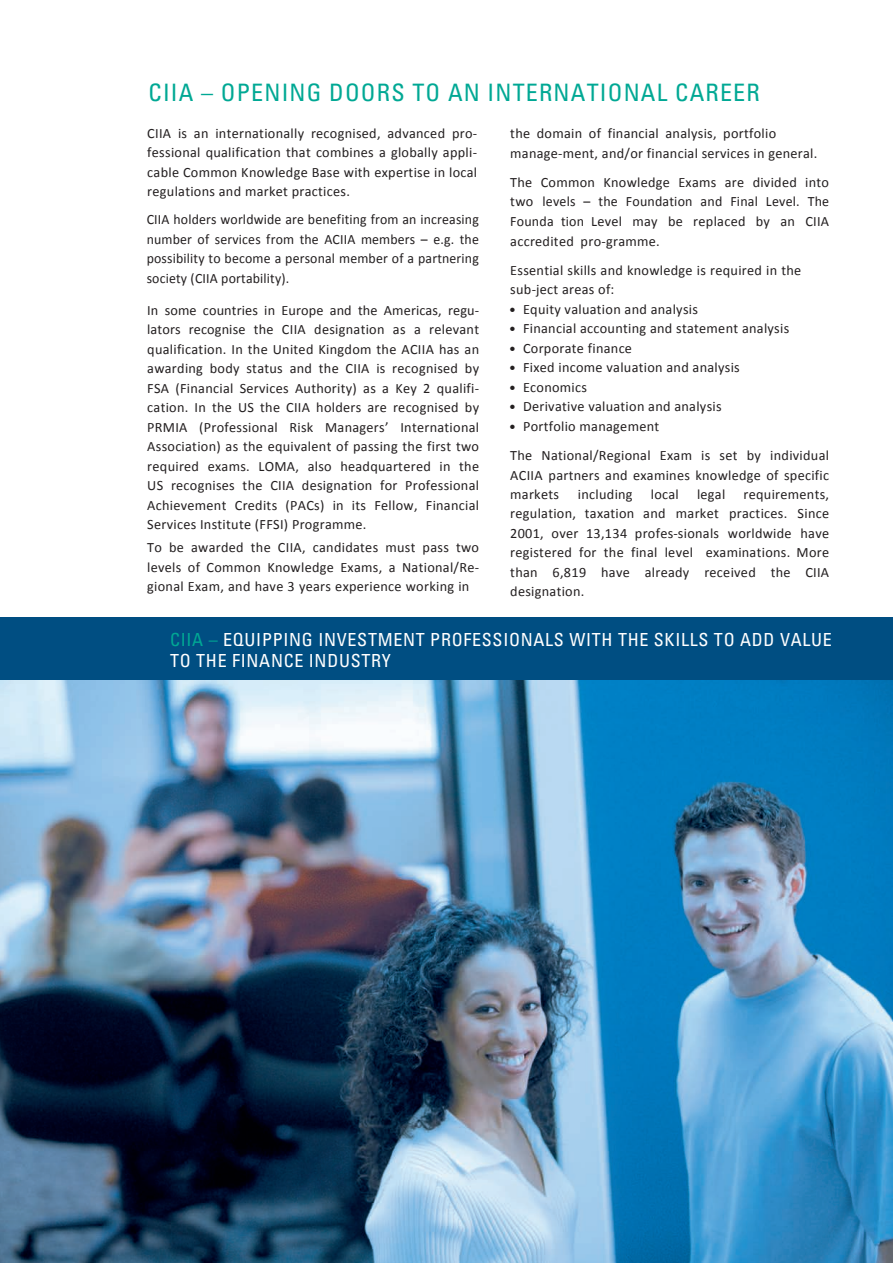
<style>
.page{position:relative;width:893px;height:1263px;background:#fff}
.page>*{position:absolute;margin:0;border:0;box-sizing:border-box;transform-origin:0 0}
.t1{font:condensed 24px "Univers";letter-spacing:.05em;color:#00a894}
.t2{font:condensed 18px/21.6px "Univers";letter-spacing:.04em;color:#fff}
.t3{font:14.25px/19.5px "Calibri";letter-spacing:.02em;color:#231f20;text-align:justify}
.s1{font-family:"Univers";font-stretch:condensed}
.s2{color:#00a894}
</style>
<div class="page">
<div style="left:0;top:617px;width:893px;height:63px;background:#004e82"></div>
<img style="left:0;top:680px;width:893px;height:583px">
<h1 class="t1" style="left:148px;top:78px;width:613px">CIIA – OPENI NG DOORS TO AN I NTERNATI ONAL CAREER</h1>
<p class="t3" style="left:147px;top:123px;width:331px">CIIA is an internationally recognised, advanced pro&shy;fessional qualification that combines a globally appli&shy;cable Common Knowledge Base with expertise in local regulations and market practices.</p>
<p class="t3" style="left:147px;top:210px;width:334px">CIIA holders worldwide are benefiting from an increasing number of services from the ACIIA members – e.g. the possibility to become a personal member of a partnering society (CIIA portability).</p>
<p class="t3" style="left:147px;top:300px;width:333px">In some countries in Europe and the Americas, regu&shy;lators recognise the CIIA designation as a relevant qualification. In the United Kingdom the ACIIA has an awarding body status and the CIIA is recognised by FSA (Financial Services Authority) as a Key 2 qualifi&shy;cation. In the US the CIIA holders are recognised by PRMIA (Professional Risk Managers’ International Association) as the equivalent of passing the first two required exams. LOMA, also headquartered in the US recognises the CIIA designation for Professional Achievement Credits (PACs) in its Fellow, Financial Services Institute (FFSI) Programme.</p>
<p class="t3" style="left:147px;top:538px;width:333px">To be awarded the CIIA, candidates must pass two levels of Common Knowledge Exams, a National/Re&shy;gional Exam, and have 3 years experience working in</p>
<p class="t3" style="left:510px;top:124px;width:309px">the domain of financial analysis, portfolio manage-ment, and/or financial services in general.</p>
<p class="t3" style="left:510px;top:172px;width:320px">The Common Knowledge Exams are divided into two levels – the Foundation and Final Level. The Founda tion Level may be replaced by an CIIA accredited pro-gramme.</p>
<p class="t3" style="left:510px;top:260px;width:293px">Essential skills and knowledge is required in the sub-ject areas of:</p>
<p class="t3" style="left:510px;top:299px;width:189px"><span class="s1">•</span> Equity valuation and analysis</p>
<p class="t3" style="left:510px;top:319px;width:280px"><span class="s1">•</span> Financial accounting and statement analysis</p>
<p class="t3" style="left:510px;top:338px;width:123px"><span class="s1">•</span> Corporate finance</p>
<p class="t3" style="left:510px;top:358px;width:231px"><span class="s1">•</span> Fixed income valuation and analysis</p>
<p class="t3" style="left:510px;top:377px;width:78px"><span class="s1">•</span> Economics</p>
<p class="t3" style="left:510px;top:397px;width:213px"><span class="s1">•</span> Derivative valuation and analysis</p>
<p class="t3" style="left:510px;top:411px;width:320px;line-height:29.2px"><span class="s1">•</span> Portfolio management<br>The National/Regional Exam is set by individual</p>
<p class="t3" style="left:510px;top:465px;width:320px">ACIIA partners and examines knowledge of specific markets</p>
<p class="t3" style="left:578px;top:485px;width:56px">including</p>
<p class="t3" style="left:651px;top:485px;width:30px">local</p>
<p class="t3" style="left:697px;top:485px;width:30px">legal</p>
<p class="t3" style="left:510px;top:485px;width:320px;text-indent:233px">requirements, regulation, taxation and market practices. Since 2001, over 13,134 profes-sionals worldwide have registered for the final level examinations. More than 6,819 have already received the CIIA designation.</p>
<p class="t2" style="left:170px;top:628px;width:663px;text-indent:119px">NG I NVESTMENT PROFESSI ONALS WITH TH E SKI LLS TO ADD VALUE<br>TO TH E FI NANCE I NDUSTRY</p>
<p class="t2" style="left:170px;top:628px;width:95px"><span class="s2">CIIA –</span> EQUIPPI</p>
</div>
